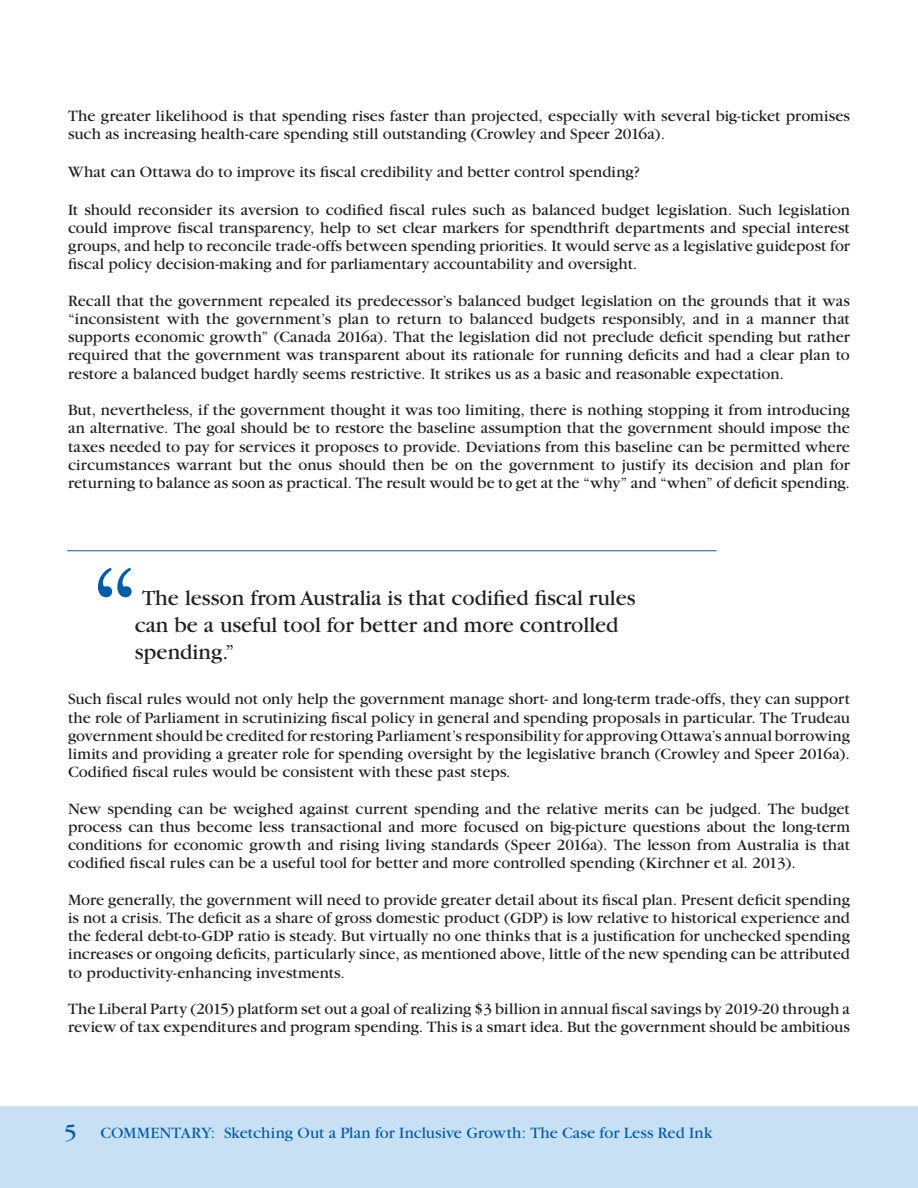
<style>
.page{position:relative;width:918px;height:1188px;background:#fff}
.page>*{position:absolute;margin:0;border:0;box-sizing:border-box;transform-origin:0 0}
.t1{font:130.5px "Garamond";color:#015dab}
.t2{font:22.5px/27px "Garamond";color:#231f20}
.t3{font:16.5px/18.1px "Garamond";letter-spacing:.005em;color:#231f20;text-align:justify}
.t4{font:16.5px "Garamond";color:#015dab}
.s1{font-size:24px}
</style>
<div class="page">
<div style="left:0;top:1106px;width:918px;height:82px;background:#c7e0f3"></div>
<hr style="left:67px;top:550px;width:650px;height:1px;background:#015dab">
<p class="t3" style="left:68px;top:107px;width:784px">The greater likelihood is that spending rises faster than projected, especially with several big-ticket promises such as increasing health-care spending still outstanding (Crowley and Speer 2016a).</p>
<p class="t3" style="left:68px;top:163px;width:574px">What can Ottawa do to improve its fiscal credibility and better control spending?</p>
<p class="t3" style="left:68px;top:201px;width:783px">It should reconsider its aversion to codified fiscal rules such as balanced budget legislation. Such legislation could improve fiscal transparency, help to set clear markers for spendthrift departments and special interest groups, and help to reconcile trade-offs between spending priorities. It would serve as a legislative guidepost for fiscal policy decision-making and for parliamentary accountability and oversight.</p>
<p class="t3" style="left:68px;top:292px;width:783px">Recall that the government repealed its predecessor’s balanced budget legislation on the grounds that it was “inconsistent with the government’s plan to return to balanced budgets responsibly, and in a manner that supports economic growth” (Canada 2016a). That the legislation did not preclude deficit spending but rather required that the government was transparent about its rationale for running deficits and had a clear plan to restore a balanced budget hardly seems restrictive. It strikes us as a basic and reasonable expectation.</p>
<p class="t3" style="left:68px;top:401px;width:783px">But, nevertheless, if the government thought it was too limiting, there is nothing stopping it from introducing an alternative. The goal should be to restore the baseline assumption that the government should impose the taxes needed to pay for services it proposes to provide. Deviations from this baseline can be permitted where circumstances warrant but the onus should then be on the government to justify its decision and plan for returning to balance as soon as practical. The result would be to get at the “why” and “when” of deficit spending.</p>
<h1 class="t1" style="left:87px;top:541px;width:56px">“</h1>
<h2 class="t2" style="left:135px;top:585px;width:502px;text-indent:7px">The lesson from Australia is that codified fiscal rules can be a useful tool for better and more controlled spending.”</h2>
<p class="t3" style="left:68px;top:690px;width:783px">Such fiscal rules would not only help the government manage short- and long-term trade-offs, they can support the role of Parliament in scrutinizing fiscal policy in general and spending proposals in particular. The Trudeau government should be credited for restoring Parliament’s responsibility for approving Ottawa’s annual borrowing limits and providing a greater role for spending oversight by the legislative branch (Crowley and Speer 2016a).<br>Codified fiscal rules would be consistent with these past steps.</p>
<p class="t3" style="left:68px;top:800px;width:783px">New spending can be weighed against current spending and the relative merits can be judged. The budget process can thus become less transactional and more focused on big-picture questions about the long-term conditions for economic growth and rising living standards (Speer 2016a). The lesson from Australia is that codified fiscal rules can be a useful tool for better and more controlled spending (Kirchner et al. 2013).</p>
<p class="t3" style="left:68px;top:891px;width:783px">More generally, the government will need to provide greater detail about its fiscal plan. Present deficit spending is not a crisis. The deficit as a share of gross domestic product (GDP) is low relative to historical experience and the federal debt-to-GDP ratio is steady. But virtually no one thinks that is a justification for unchecked spending increases or ongoing deficits, particularly since, as mentioned above, little of the new spending can be attributed to productivity-enhancing investments.</p>
<p class="t3" style="left:68px;top:1000px;width:783px">The Liberal Party (2015) platform set out a goal of realizing $3 billion in annual fiscal savings by 2019-20 through a review of tax expenditures and program spending. This is a smart idea. But the government should be ambitious</p>
<p class="t4" style="left:64px;top:1125px;width:650px"><span class="s1">5</span> Commentary: Sketching Out a Plan for Inclusive Growth: The Case for Less Red Ink</p>
</div>
